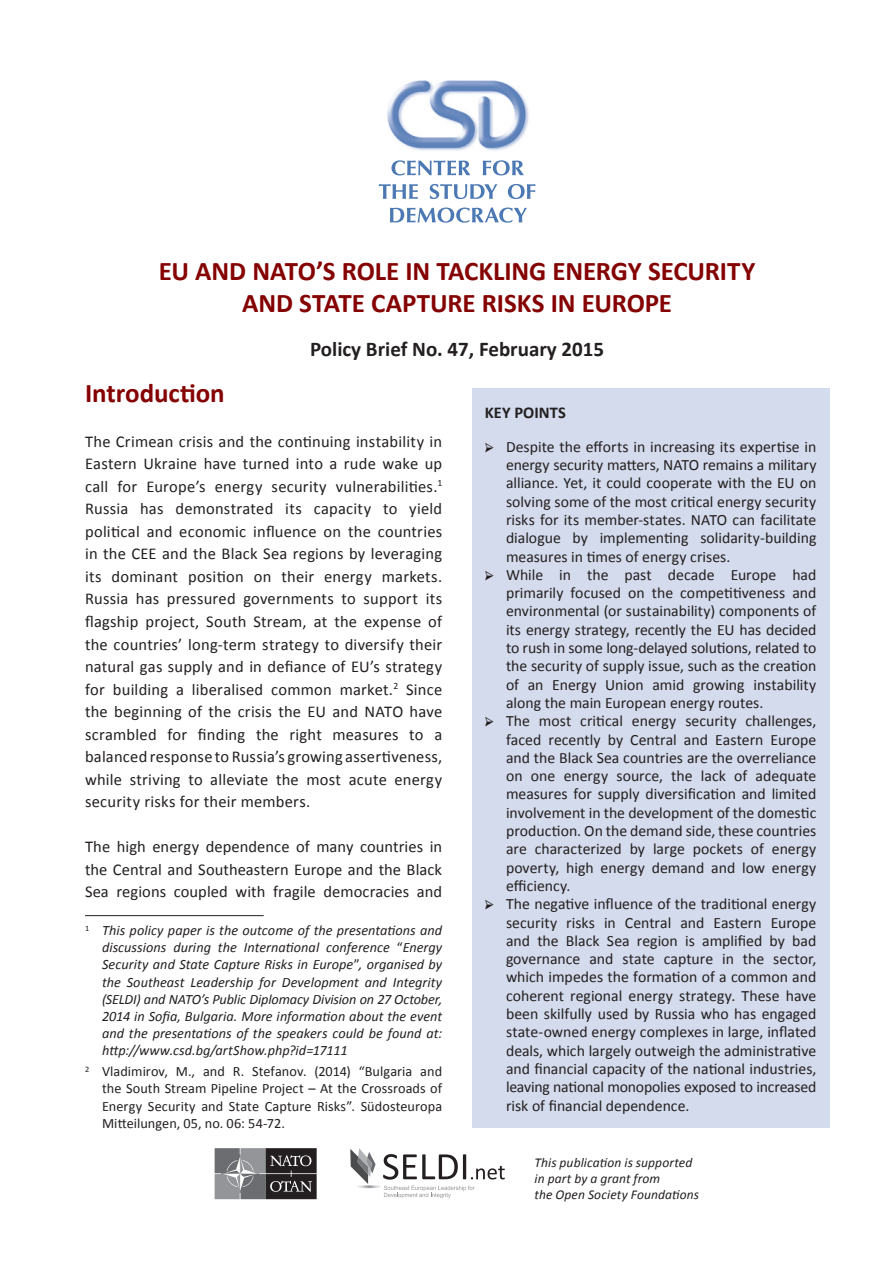
<style>
.page{position:relative;width:893px;height:1263px;background:#fff}
.page>*{position:absolute;margin:0;border:0;box-sizing:border-box;transform-origin:0 0}
.t1{font:700 27px/32.4px "Calibri";letter-spacing:-.005em;color:#850203}
.t2{font:700 21px "Calibri";color:#231f20}
.t3{font:16.5px/22.5px "Calibri";letter-spacing:.01em;color:#231f20;text-align:justify}
.t4{font:700 16.5px "Calibri";letter-spacing:.005em;color:#231f20}
.t5{font:15.75px/18.3px "Calibri";color:#231f20;text-align:justify}
.t6{font:italic 14.25px/17.1px "Calibri";letter-spacing:.005em;color:#231f20;text-align:justify}
.t7{font:14.25px/17.1px "Calibri";letter-spacing:.005em;color:#231f20;text-align:justify}
.t8{font:italic 13.5px/16.2px "Calibri";letter-spacing:.005em;color:#231f20}
.s1{font-style:normal}
.s2{font-family:"Minion Pro";font-size:16.5px}
</style>
<div class="page">
<div style="left:472px;top:388px;width:357px;height:739px;background:#d3dbec"></div>
<img style="left:387px;top:81px;width:142px;height:70px">
<svg style="left:391px;top:160px;width:79px;height:15px"></svg>
<svg style="left:483px;top:160px;width:41px;height:15px"></svg>
<svg style="left:379px;top:184px;width:39px;height:15px"></svg>
<svg style="left:430px;top:184px;width:67px;height:15px"></svg>
<svg style="left:508px;top:184px;width:27px;height:15px"></svg>
<svg style="left:390px;top:207px;width:137px;height:16px"></svg>
<hr style="left:85px;top:915px;width:179px;height:1px;background:#231f20">
<img style="left:358px;top:1179px;width:33px;height:10px">
<svg style="left:384px;top:1185px;width:91px;height:13px"></svg>
<svg style="left:383px;top:1154px;width:122px;height:25px"></svg>
<svg style="left:350px;top:1148px;width:26px;height:36px"></svg>
<svg style="left:215px;top:1148px;width:102px;height:51px;background:#656465"></svg>
<h1 class="t1" style="left:242px;top:253px;width:515px;text-indent:-83px">EU AND NATO’S ROLE IN TACKLING ENERGY SECURITY<br>AND STATE CAPTURE</h1>
<h1 class="t1" style="left:482px;top:285px;width:130px">RISKS IN EURO</h1>
<h1 class="t1" style="left:645px;top:285px;width:26px">PE</h1>
<h2 class="t2" style="left:310px;top:336px;width:296px">POLICY BRIEF NO. 47, FEBRUARY 2015</h2>
<h1 class="t1" style="left:85px;top:375px;width:141px">INTRODUCTION</h1>
<p class="t3" style="left:85px;top:429px;width:359px">The Crimean crisis and the continuing instability in Eastern Ukraine have turned into a rude wake up call for Europe’s energy security vulnerabilities.<sup>1<br></sup>Russia has demonstrated its capacity to yield political and economic influence on the countries in the CEE and the Black Sea regions by leveraging its dominant position on their energy markets.<br>Russia has pressured governments to support its flagship project, South Stream, at the expense of the countries’ long-term strategy to diversify their natural gas supply and in defiance of EU’s strategy for building a liberalised common market.<sup>2</sup> Since the beginning of the crisis the EU and NATO have scrambled for finding the right measures to a balanced response to Russia’s growing assertiveness, while striving to alleviate the most acute energy security risks for their members.</p>
<p class="t3" style="left:85px;top:835px;width:359px">The high energy dependence of many countries in the Central and Southeastern Europe and the Black Sea regions coupled with fragile democracies and</p>
<p class="t6" style="left:102px;top:921px;width:342px;text-indent:-17px"><sup>1</sup> This policy paper is the outcome of the presentations and discussions during the International conference <span class="s1">“</span>Energy Security and State Capture Risks in Europe<span class="s1">”</span>, organised by the Southeast Leadership for Development and Integrity (SELDI) and NATO’s Public Diplomacy Division on 27 October, 2014 in Sofia, Bulgaria. More information about the event and the presentations of the speakers could be found at: http://www.csd.bg/artShow.php?id=17111</p>
<p class="t7" style="left:102px;top:1062px;width:342px;text-indent:-17px"><sup>2</sup> Vladimirov, M., and R. Stefanov. (2014) “Bulgaria and the South Stream Pipeline Project – At the Crossroads of Energy Security and State Capture Risks”. Südosteuropa Mitteilungen, 05, no. 06: 54-72.</p>
<p class="t4" style="left:485px;top:402px;width:83px">KEY POINTS</p>
<p class="t5" style="left:506px;top:437px;width:312px;text-indent:-21px"><span class="s2">→</span> Despite the efforts in increasing its expertise in energy security matters, NATO remains a military alliance. Yet, it could cooperate with the EU on solving some of the most critical energy security risks for its member-states. NATO can facilitate dialogue by implementing solidarity-building measures in times of energy crises.</p>
<p class="t5" style="left:506px;top:565px;width:312px;text-indent:-21px"><span class="s2">→</span> While in the past decade Europe had primarily focused on the competitiveness and environmental (or sustainability) components of its energy strategy, recently the EU has decided to rush in some long-delayed solutions, related to the security of supply issue, such as the creation of an Energy Union amid growing instability along the main European energy routes.</p>
<p class="t5" style="left:506px;top:711px;width:312px;text-indent:-21px"><span class="s2">→</span> The most critical energy security challenges, faced recently by Central and Eastern Europe and the Black Sea countries are the overreliance on one energy source, the lack of adequate measures for supply diversification and limited involvement in the development of the domestic production. On the demand side, these countries are characterized by large pockets of energy poverty, high energy demand and low energy efficiency.</p>
<p class="t5" style="left:506px;top:894px;width:312px;text-indent:-21px"><span class="s2">→</span> The negative influence of the traditional energy security risks in Central and Eastern Europe and the Black Sea region is amplified by bad governance and state capture in the sector, which impedes the formation of a common and coherent regional energy strategy. These have been skilfully used by Russia who has engaged state-owned energy complexes in large, inflated deals, which largely outweigh the administrative and financial capacity of the national industries, leaving national monopolies exposed to increased risk of financial dependence.</p>
<p class="t8" style="left:534px;top:1153px;width:166px">This publication is supported in part by a grant from<br>the Open Society Foundations</p>
</div>
